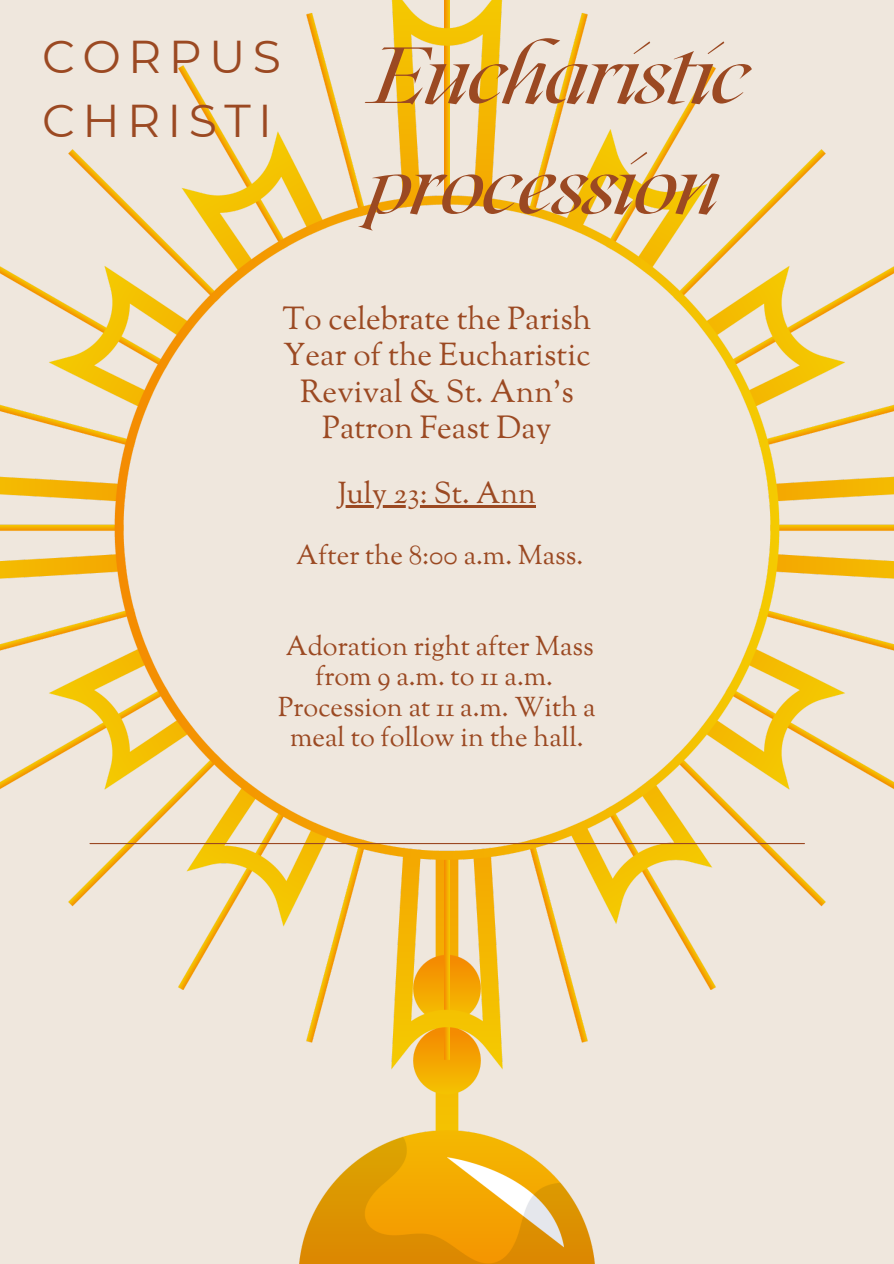
<style>
.page{position:relative;width:894px;height:1264px;background:#fff}
.page>*{position:absolute;margin:0;border:0;box-sizing:border-box;transform-origin:0 0}
.t1{font:italic 79.35px/110.4px "Roxborough CF";letter-spacing:-.02em;color:#9b4922}
.t2{font:45.9px/64.2px "Montserrat";letter-spacing:.16em;color:#9b4922}
.t3{font:31.5px/36px "Sorts Mill Goudy";color:#9b4922;text-align:center}
.t4{font:30px "Sorts Mill Goudy";color:#9b4922}
.t5{font:27px/30.5px "Sorts Mill Goudy";color:#9b4922;text-align:center}
</style>
<div class="page">
<img style="left:0;top:0;width:893px;height:1263px">
<hr style="left:90px;top:843px;width:714px;height:1px;background:#9b4922">
<hr style="left:338px;top:505px;width:198px;height:2px;background:#9b4922">
<p class="t2" style="left:42px;top:24px;width:240px">CORPUS<br>CHRISTI</p>
<p class="t1" style="left:369px;top:16px;width:381px">Eucharistic procession</p>
<p class="t3" style="left:282px;top:304px;width:310px">To celebrate the Parish<br>Year of the Eucharistic<br>Revival &amp; St. Ann's<br>Patron Feast Day</p>
<p class="t4" style="left:338px;top:474px;width:200px">July 23: St. Ann</p>
<p class="t5" style="left:296px;top:542px;width:288px">After the 8:00 a.m. Mass.</p>
<p class="t5" style="left:285px;top:633px;width:309px">Adoration right after Mass from 9 a.m. to 11 a.m.</p>
<p class="t5" style="left:278px;top:694px;width:319px">Procession at 11 a.m. With a meal to follow in the hall.</p>
</div>
